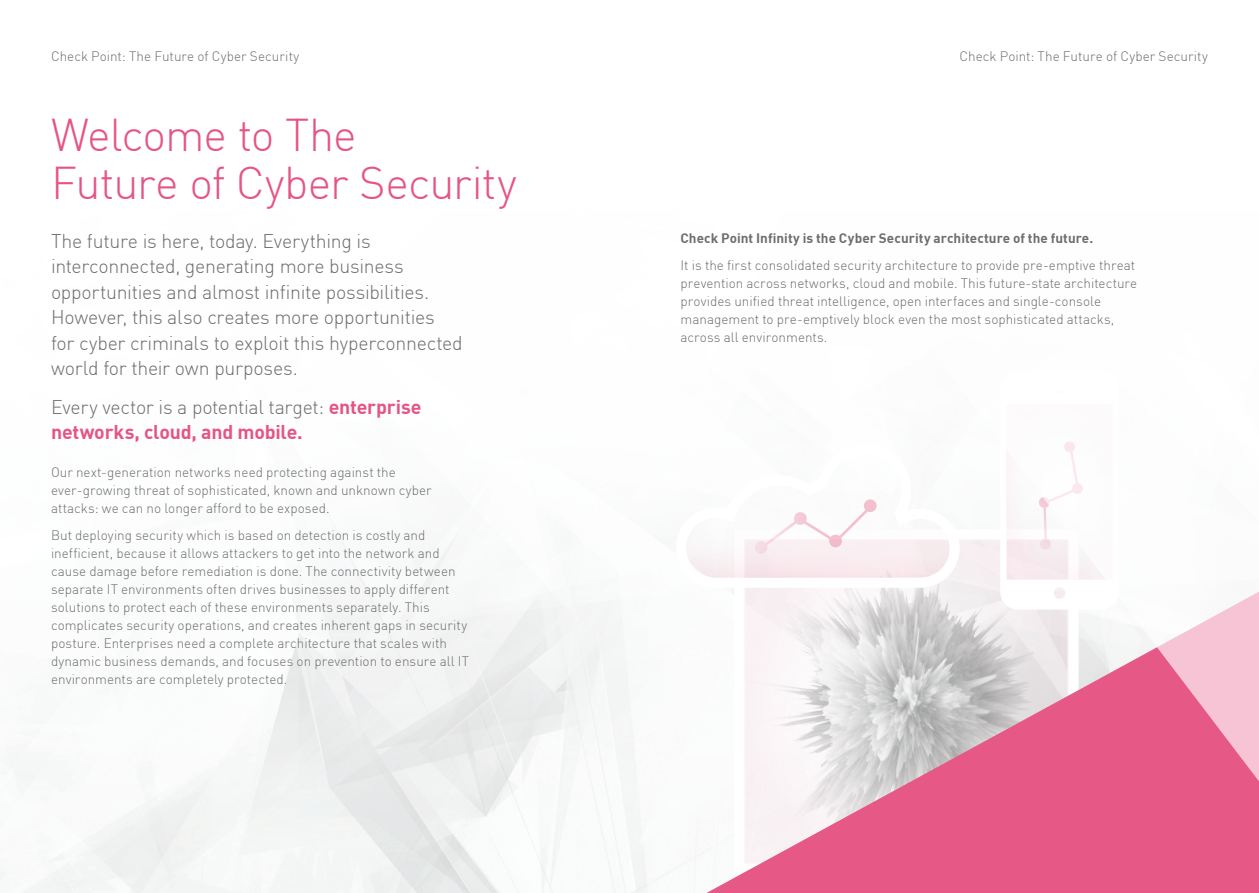
<style>
.page{position:relative;width:1259px;height:893px;background:#fff}
.page>*{position:absolute;margin:0;border:0;box-sizing:border-box;transform-origin:0 0}
.HEADING{font:300 45px/48px "DIN";letter-spacing:-.02em;color:#e55584}
.INTRO{font:300 19.5px/25.5px "DIN";letter-spacing:-.015em;color:#6c6d70}
.INTRO-2{font:19.5px/25.5px "DIN Bold";letter-spacing:-.01em;color:#e55584}
.LARGE_BODY{font:300 13.5px/18px "DIN";color:#6c6d70}
.LARGE_BODY-2{font:13.5px "DIN Bold";letter-spacing:.005em;color:#6c6d70}
.s1{font-family:"DIN";font-weight:300;color:#6c6d70}
</style>
<div class="page">
<svg style="left:706px;top:798px;width:553px;height:95px;background:#e87097"></svg>
<svg style="left:655px;top:357px;width:604px;height:441px"></svg>
<p class="LARGE_BODY" style="left:51px;top:47px;width:250px">Check Point: The Future of Cyber Security</p>
<p class="LARGE_BODY" style="left:959px;top:47px;width:250px">Check Point: The Future of Cyber Security</p>
<p class="HEADING" style="left:51px;top:110px;width:467px">Welcome to The<br>Future of Cyber Security</p>
<p class="INTRO" style="left:51px;top:228px;width:413px">The future is here, today. Everything is interconnected, generating more business opportunities and almost infinite possibilities.<br>However, this also creates more opportunities for cyber criminals to exploit this hyperconnected world for their own purposes.</p>
<p class="INTRO-2" style="left:51px;top:393px;width:372px"><span class="s1">Every vector is a potential target:</span> enterprise networks, cloud, and mobile.</p>
<p class="LARGE_BODY" style="left:51px;top:463px;width:382px">Our next-generation networks need protecting against the ever-growing threat of sophisticated, known and unknown cyber attacks: we can no longer afford to be exposed.</p>
<p class="LARGE_BODY" style="left:51px;top:526px;width:419px">But deploying security which is based on detection is costly and inefficient, because it allows attackers to get into the network and cause damage before remediation is done. The connectivity between separate IT environments often drives businesses to apply different solutions to protect each of these environments separately. This complicates security operations, and creates inherent gaps in security posture. Enterprises need a complete architecture that scales with dynamic business demands, and focuses on prevention to ensure all IT environments are completely protected.</p>
<p class="LARGE_BODY-2" style="left:680px;top:230px;width:414px">Check Point Infinity is the Cyber Security architecture of the future.</p>
<p class="LARGE_BODY" style="left:680px;top:256px;width:458px">It is the first consolidated security architecture to provide pre-emptive threat prevention across networks, cloud and mobile. This future-state architecture provides unified threat intelligence, open interfaces and single-console management to pre-emptively block even the most sophisticated attacks, across all environments.</p>
</div>
